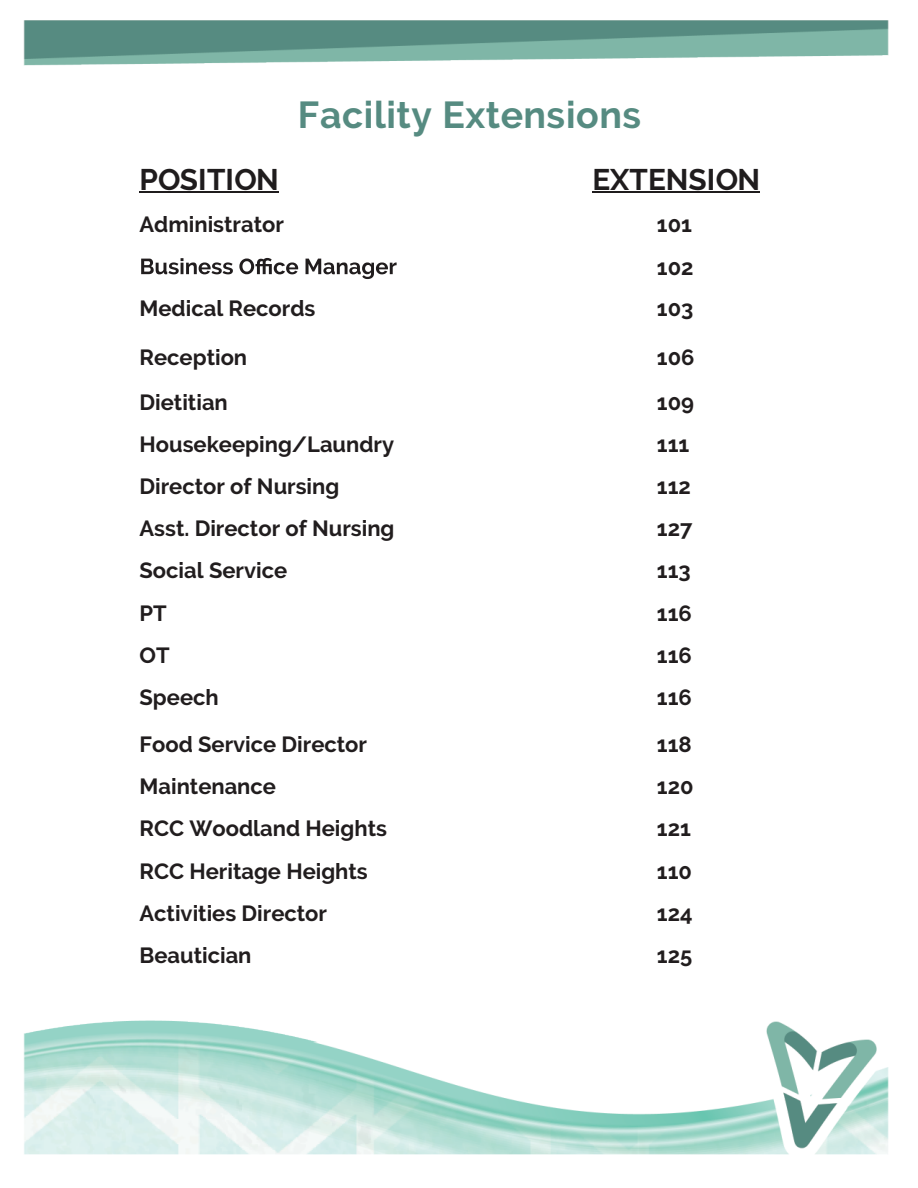
<style>
.page{position:relative;width:918px;height:1188px;background:#fff}
.page>*{position:absolute;margin:0;border:0;box-sizing:border-box;transform-origin:0 0}
.t1{font:700 37.5px "Raleway";letter-spacing:.015em;color:#568b81}
.t2{font:700 29.7px "Raleway";color:#1f1c1d}
.t3{font:700 21.9px/42.2px "Raleway";color:#211d1e}
</style>
<div class="page">
<img style="left:23px;top:20px;width:866px;height:1135px">
<h1 class="t1" style="left:298px;top:92px;width:345px">Facility Extensions</h1>
<h2 class="t2" style="left:140px;top:162px;width:141px">POSITION</h2>
<h2 class="t2" style="left:592px;top:162px;width:169px">EXTENSION</h2>
<p class="t3" style="left:140px;top:203px;width:146px">Administrator</p>
<p class="t3" style="left:657px;top:203px;width:38px;line-height:43.3px">101<br>102</p>
<p class="t3" style="left:657px;top:288px;width:38px">103</p>
<p class="t3" style="left:657px;top:335px;width:39px;line-height:45px">106<br>109</p>
<p class="t3" style="left:657px;top:423px;width:37px">111<br>112<br>127<br>113<br>116</p>
<p class="t3" style="left:140px;top:288px;width:177px">Medical Records</p>
<p class="t3" style="left:140px;top:335px;width:109px;line-height:45px">Reception<br>Dietitian</p>
<p class="t3" style="left:140px;top:423px;width:256px">Housekeeping/Laundry<br>Director of Nursing<br>Asst. Director of Nursing<br>Social Service<br>PT<br>OT<br>Speech</p>
<p class="t3" style="left:657px;top:634px;width:36px">116<br>116</p>
<p class="t3" style="left:140px;top:723px;width:249px">Food Service Director<br>Maintenance<br>RCC Woodland Heights<br>RCC Heritage Heights<br>Activities Director<br>Beautician</p>
<p class="t3" style="left:657px;top:723px;width:38px">118<br>120<br>121<br>110<br>124<br>125</p>
</div>
